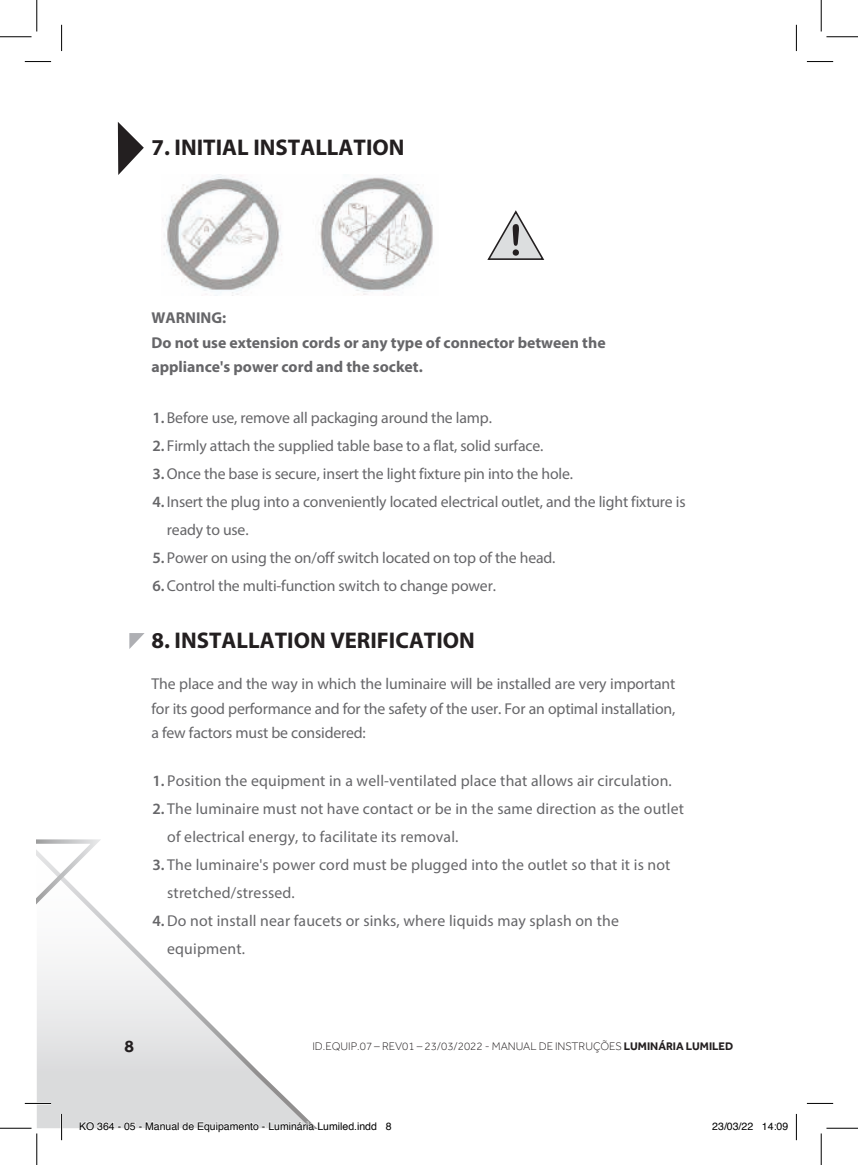
<style>
.page{position:relative;width:858px;height:1165px;background:#fff}
.page>*{position:absolute;margin:0;border:0;box-sizing:border-box;transform-origin:0 0}
.t1{font:700 22.75px "Myriad Pro";color:#231f20}
.t2{font:700 17.5px "Effra";color:#231f20}
.t3{font:15.75px/24.5px "Myriad Pro";letter-spacing:-.01em;color:#666669}
.t4{font:15.75px/28px "Myriad Pro";letter-spacing:.01em;color:#666669}
.t5{font:700 15.75px/24.5px "Myriad Pro";color:#666669}
.t6{font:300 11.38px "Effra";color:#231f20}
.t7{font:10.5px "Helvetica";color:#000}
.s1{font-weight:600}
.s2{font-weight:700}
</style>
<div class="page">
<svg style="left:37px;top:919px;width:270px;height:209px"></svg>
<svg style="left:37px;top:839px;width:69px;height:118px"></svg>
<svg style="left:129px;top:633px;width:15px;height:16px"></svg>
<svg style="left:118px;top:122px;width:26px;height:53px"></svg>
<svg style="left:487px;top:210px;width:58px;height:50px"></svg>
<img style="left:162px;top:174px;width:271px;height:122px">
<hr style="left:25px;top:1102px;width:26px;height:2px;background:#fff">
<hr style="left:60px;top:1114px;width:3px;height:26px;background:#fff">
<svg style="left:25px;top:61px;width:26px;height:1px"></svg>
<svg style="left:806px;top:61px;width:26px;height:1px"></svg>
<svg style="left:25px;top:1103px;width:26px;height:1px"></svg>
<svg style="left:806px;top:1103px;width:26px;height:1px"></svg>
<svg style="left:61px;top:25px;width:1px;height:26px"></svg>
<svg style="left:61px;top:1114px;width:1px;height:26px"></svg>
<svg style="left:795px;top:25px;width:1px;height:26px"></svg>
<svg style="left:795px;top:1114px;width:1px;height:26px"></svg>
<hr style="left:0;top:36px;width:32px;height:1px;background:#000">
<hr style="left:826px;top:36px;width:31px;height:1px;background:#000">
<hr style="left:0;top:1128px;width:32px;height:1px;background:#000">
<hr style="left:826px;top:1128px;width:31px;height:1px;background:#000">
<hr style="left:36px;top:0;width:1px;height:31px;background:#000">
<hr style="left:36px;top:1133px;width:1px;height:32px;background:#000">
<hr style="left:820px;top:0;width:1px;height:31px;background:#000">
<hr style="left:820px;top:1133px;width:1px;height:32px;background:#000">
<svg style="left:79px;top:1119px;width:239px;height:10px"></svg>
<h1 class="t1" style="left:151px;top:132px;width:254px">7. INITIAL INSTALLATION</h1>
<p class="t5" style="left:151px;top:305px;width:455px">WARNING:<br>Do not use extension cords or any type of connector between the appliance's power cord and the socket.</p>
<p class="t3" style="left:152px;top:405px;width:341px"><span class="s1">1.</span> Before use, remove all packaging around the lamp.</p>
<p class="t3" style="left:152px;top:433px;width:392px"><span class="s1">2.</span> Firmly attach the supplied table base to a flat, solid surface.</p>
<p class="t3" style="left:152px;top:461px;width:422px"><span class="s1">3.</span> Once the base is secure, insert the light fixture pin into the hole.</p>
<p class="t3" style="left:167px;top:488px;width:520px;line-height:28px;text-indent:-14px"><span class="s1">4.</span> Insert the plug into a conveniently located electrical outlet, and the light fixture is ready to use.</p>
<p class="t3" style="left:152px;top:546px;width:404px"><span class="s1">5.</span> Power on using the on/off switch located on top of the head.</p>
<p class="t3" style="left:152px;top:574px;width:345px"><span class="s1">6.</span> Control the multi-function switch to change power.</p>
<h1 class="t1" style="left:151px;top:626px;width:325px">8. INSTALLATION VERIFICATION</h1>
<p class="t3" style="left:151px;top:672px;width:525px;text-align:justify">The place and the way in which the luminaire will be installed are very important for its good performance and for the safety of the user. For an optimal installation, a few factors must be considered:</p>
<p class="t4" style="left:152px;top:766px;width:520px"><span class="s1">1.</span> Position the equipment in a well-ventilated place that allows air circulation.</p>
<p class="t4" style="left:167px;top:795px;width:518px;text-indent:-15px"><span class="s1">2.</span> The luminaire must not have contact or be in the same direction as the outlet of electrical energy, to facilitate its removal.</p>
<p class="t4" style="left:167px;top:851px;width:504px;text-indent:-15px"><span class="s1">3.</span> The luminaire's power cord must be plugged into the outlet so that it is not stretched/stressed.</p>
<p class="t4" style="left:167px;top:907px;width:453px;text-indent:-15px"><span class="s1">4.</span> Do not install near faucets or sinks, where liquids may splash on the equipment.</p>
<p class="t2" style="left:125px;top:1037px;width:11px">8</p>
<p class="t6" style="left:312px;top:1040px;width:422px">ID.EQUIP.07 – REV01 – 23/03/2022 - MANUAL DE INSTRUÇÕES <span class="s2">LUMINÁRIA LUMILED</span></p>
<p class="t7" style="left:79px;top:1118px;width:314px">KO 364 - 05 - Manual de Equipamento - Luminária Lumiled.indd 8</p>
<p class="t7" style="left:712px;top:1118px;width:77px">23/03/22 14:09</p>
</div>
